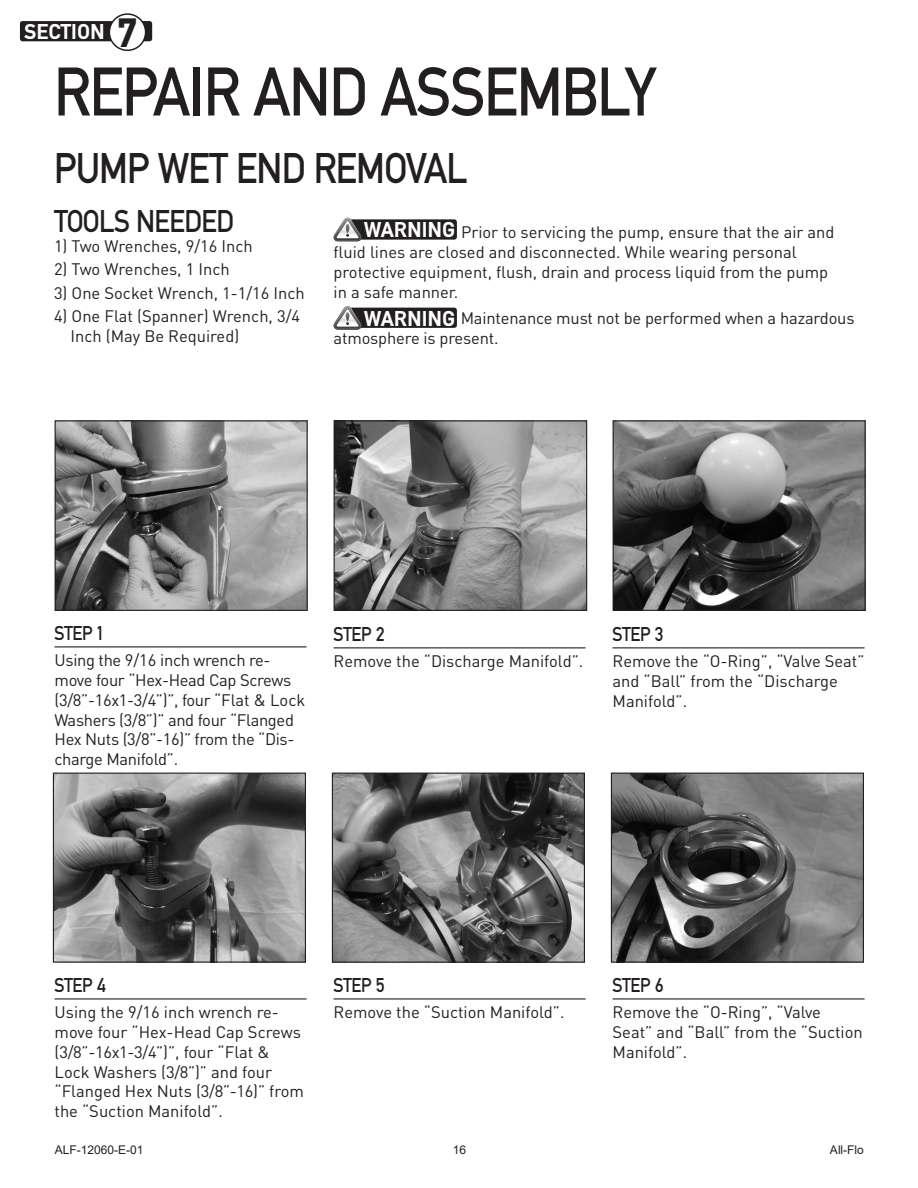
<style>
.page{position:relative;width:918px;height:1188px;background:#fff}
.page>*{position:absolute;margin:0;border:0;box-sizing:border-box;transform-origin:0 0}
.Page_Headline{font:72px "DIN Mittel EF";letter-spacing:-.02em;color:#231f20;scale:.9 1}
.Sub-Headline{font:45px "DIN Mittel EF";letter-spacing:-.02em;color:#231f20;scale:.9 1}
.Body_Text{font:700 43.5px "DIN Mittel EF";color:#231f20}
.Sub-Headline_2{font:33px "DIN Mittel EF";letter-spacing:-.02em;color:#231f20;scale:.9 1}
.Body_Text-2{font:700 22.5px "DIN Mittel EF";color:#fff}
.Sub-Headline_3-Rule{font:21px "DIN Mittel EF";letter-spacing:-.02em;color:#231f20;scale:.9 1}
.Body_Text-3{font:16.5px/19.8px "DINOT";color:#231f20}
.Body_Text-4{font:16.5px/19.8px "DINOT";letter-spacing:-.02em;color:#231f20}
.t1{font:12px "Arial";color:#231f20}
</style>
<div class="page">
<hr style="left:55px;top:646px;width:252px;height:1px;background:#231f20">
<hr style="left:334px;top:647px;width:252px;height:1px;background:#231f20">
<hr style="left:613px;top:647px;width:252px;height:1px;background:#231f20">
<div style="left:349px;top:219px;width:108px;height:21px;background:#231f20;border-radius:3px"></div>
<svg style="left:333px;top:218px;width:29px;height:23px"></svg>
<div style="left:349px;top:308px;width:108px;height:20px;background:#231f20;border-radius:3px"></div>
<svg style="left:333px;top:306px;width:29px;height:24px"></svg>
<hr style="left:55px;top:998px;width:252px;height:2px;background:#231f20">
<hr style="left:334px;top:998px;width:252px;height:2px;background:#231f20">
<hr style="left:613px;top:998px;width:252px;height:2px;background:#231f20">
<div style="left:20px;top:21px;width:132px;height:20px;background:#231f20;border-radius:3px"></div>
<div style="left:109px;top:14px;width:37px;height:36px;background:#fff;border-radius:50%"></div>
<div style="left:109px;top:13px;width:37px;height:38px;border:2px solid #231f20;border-radius:50%"></div>
<img style="left:57px;top:422px;width:249px;height:187px">
<div style="left:55px;top:420px;width:253px;height:191px;border:1px solid #231f20"></div>
<img style="left:336px;top:422px;width:249px;height:187px">
<div style="left:334px;top:420px;width:253px;height:191px;border:1px solid #231f20"></div>
<img style="left:615px;top:422px;width:249px;height:187px">
<div style="left:613px;top:420px;width:253px;height:191px;border:1px solid #231f20"></div>
<img style="left:55px;top:775px;width:249px;height:186px">
<div style="left:53px;top:773px;width:253px;height:190px;border:1px solid #231f20"></div>
<img style="left:334px;top:775px;width:249px;height:186px">
<div style="left:332px;top:773px;width:253px;height:190px;border:1px solid #231f20"></div>
<img style="left:613px;top:775px;width:249px;height:186px">
<div style="left:611px;top:773px;width:253px;height:190px;border:1px solid #231f20"></div>
<p class="Body_Text-2" style="left:24px;top:18px;width:82px">SECTION</p>
<p class="Body_Text" style="left:118px;top:7px;width:22px">7</p>
<p class="Page_Headline" style="left:54px;top:50px;width:670px">REPAIR AND ASSEMBLY</p>
<p class="Sub-Headline" style="left:54px;top:142px;width:461px">PUMP WET END REMOVAL</p>
<p class="Sub-Headline_2" style="left:54px;top:203px;width:201px">TOOLS NEEDED</p>
<p class="Body_Text-3" style="left:54px;top:236px;width:200px">1) Two Wrenches, 9/16 Inch</p>
<p class="Body_Text-3" style="left:54px;top:259px;width:177px">2) Two Wrenches, 1 Inch</p>
<p class="Body_Text-3" style="left:54px;top:282px;width:252px">3) One Socket Wrench, 1-1/16 Inch</p>
<p class="Body_Text-3" style="left:70px;top:305px;width:231px;text-indent:-16px">4) One Flat (Spanner) Wrench, 3/4<br>Inch (May Be Required)</p>
<p class="Body_Text-2" style="left:364px;top:217px;width:93px">WARNING</p>
<p class="Body_Text-3" style="left:334px;top:222px;width:503px;text-indent:127px">Prior to servicing the pump, ensure that the air and fluid lines are closed and disconnected. While wearing personal protective equipment, flush, drain and process liquid from the pump in a safe manner.</p>
<p class="Body_Text-2" style="left:364px;top:305px;width:93px">WARNING</p>
<p class="Body_Text-3" style="left:334px;top:308px;width:522px;text-indent:127px">Maintenance must not be performed when a hazardous atmosphere is present.</p>
<p class="Sub-Headline_3-Rule" style="left:55px;top:621px;width:55px">STEP 1</p>
<p class="Body_Text-4" style="left:55px;top:650px;width:252px">Using the 9/16 inch wrench re&shy;move four “Hex-Head Cap Screws (3/8”-16x1-3/4”)”, four “Flat &amp; Lock<br>Washers (3/8”)” and four “Flanged<br>Hex Nuts (3/8”-16)” from the “Dis&shy;charge Manifold”.</p>
<p class="Sub-Headline_3-Rule" style="left:334px;top:622px;width:59px">STEP 2</p>
<p class="Body_Text-3" style="left:334px;top:651px;width:251px">Remove the “Discharge Manifold”.</p>
<p class="Sub-Headline_3-Rule" style="left:613px;top:622px;width:58px">STEP 3</p>
<p class="Body_Text-3" style="left:613px;top:651px;width:254px">Remove the “O-Ring”, “Valve Seat” and “Ball” from the “Discharge<br>Manifold”.</p>
<p class="Sub-Headline_3-Rule" style="left:55px;top:973px;width:59px">STEP 4</p>
<p class="Body_Text-3" style="left:55px;top:1002px;width:251px">Using the 9/16 inch wrench re&shy;move four “Hex-Head Cap Screws (3/8”-16x1-3/4”)”, four “Flat &amp;<br>Lock Washers (3/8”)” and four “Flanged Hex Nuts (3/8”-16)” from the “Suction Manifold”.</p>
<p class="Sub-Headline_3-Rule" style="left:334px;top:973px;width:58px">STEP 5</p>
<p class="Body_Text-3" style="left:334px;top:1002px;width:233px">Remove the “Suction Manifold”.</p>
<p class="Sub-Headline_3-Rule" style="left:613px;top:973px;width:58px">STEP 6</p>
<p class="Body_Text-3" style="left:613px;top:1002px;width:252px">Remove the “O-Ring”, “Valve<br>Seat” and “Ball” from the “Suction<br>Manifold”.</p>
<p class="t1" style="left:55px;top:1142px;width:90px">ALF-12060-E-01</p>
<p class="t1" style="left:453px;top:1142px;width:15px">16</p>
<p class="t1" style="left:830px;top:1142px;width:35px">All-Flo</p>
</div>
